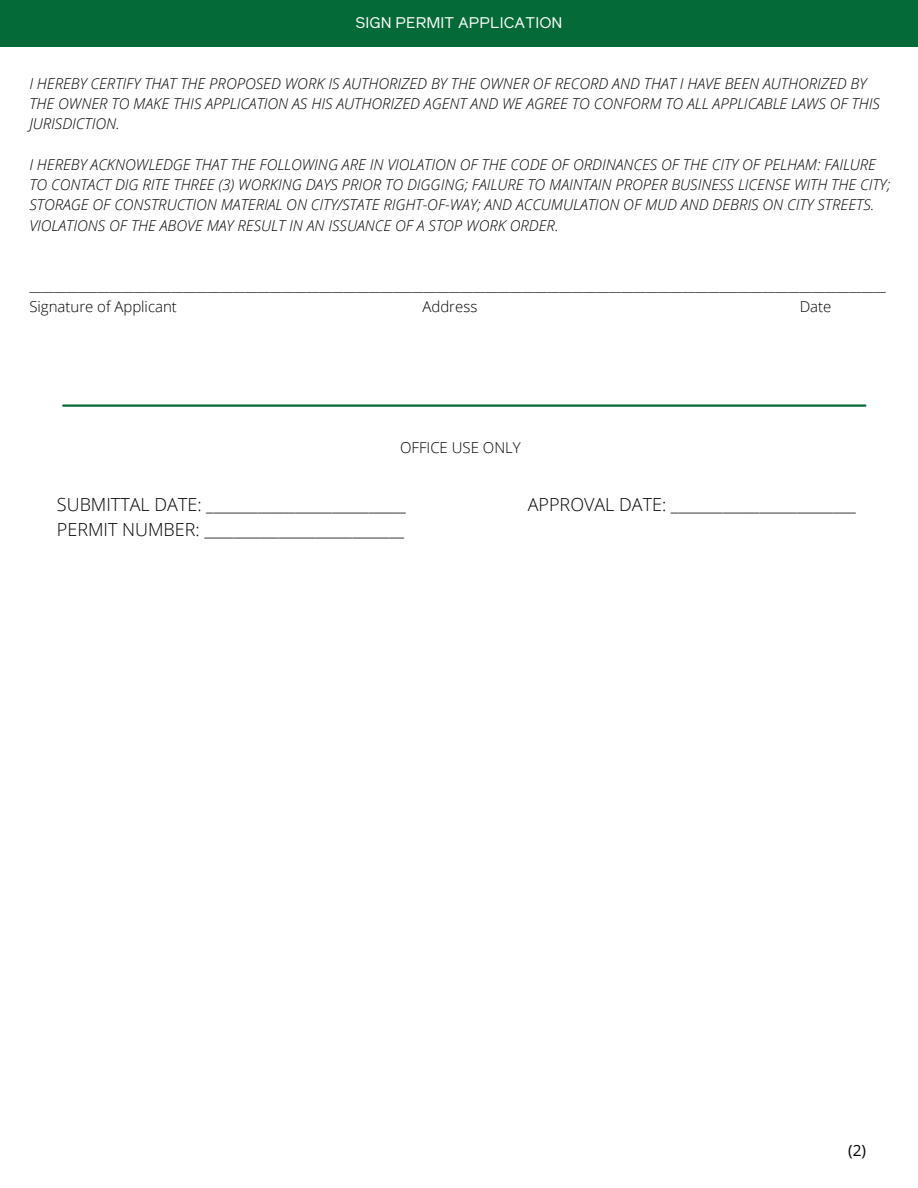
<style>
.page{position:relative;width:918px;height:1188px;background:#fff}
.page>*{position:absolute;margin:0;border:0;box-sizing:border-box;transform-origin:0 0}
.t1{font:300 18px "Open Sans";color:#000}
.t2{font:15.45px "Reader";color:#fff}
.t3{font:15.45px "Open Sans";color:#000}
.t4{font:italic 300 15px/20.2px "Open Sans";color:#000}
.t5{font:300 15px "Open Sans";color:#000}
</style>
<div class="page">
<div style="left:0;top:0;width:918px;height:46px;background:#046a38"></div>
<hr style="left:63px;top:404px;width:802px;height:3px;background:#046a38">
<p class="t2" style="left:355px;top:16px;width:209px">SIGN PERMIT APPLICATION</p>
<p class="t4" style="left:29px;top:73px;width:852px">I HEREBY CERTIFY THAT THE PROPOSED WORK IS AUTHORIZED BY THE OWNER OF RECORD AND THAT I HAVE BEEN AUTHORIZED BY<br>THE OWNER TO MAKE THIS APPLICATION AS HIS AUTHORIZED AGENT AND WE AGREE TO CONFORM TO ALL APPLICABLE LAWS OF THIS<br>JURISDICTION.</p>
<p class="t4" style="left:29px;top:154px;width:862px">I HEREBY ACKNOWLEDGE THAT THE FOLLOWING ARE IN VIOLATION OF THE CODE OF ORDINANCES OF THE CITY OF PELHAM: FAILURE TO CONTACT DIG RITE THREE (3) WORKING DAYS PRIOR TO DIGGING; FAILURE TO MAINTAIN PROPER BUSINESS LICENSE WITH THE CITY; STORAGE OF CONSTRUCTION MATERIAL ON CITY/STATE RIGHT-OF-WAY; AND ACCUMULATION OF MUD AND DEBRIS ON CITY STREETS.<br>VIOLATIONS OF THE ABOVE MAY RESULT IN AN ISSUANCE OF A STOP WORK ORDER.</p>
<p class="t5" style="left:29px;top:275px;width:858px">___________________________________________________________________________________________________________________________________________</p>
<p class="t5" style="left:29px;top:296px;width:149px">Signature of Applicant</p>
<p class="t5" style="left:422px;top:296px;width:56px">Address</p>
<p class="t5" style="left:800px;top:296px;width:33px">Date</p>
<p class="t5" style="left:400px;top:437px;width:122px">OFFICE USE ONLY</p>
<p class="t1" style="left:57px;top:492px;width:351px">SUBMITTAL DATE: ___________________________</p>
<p class="t1" style="left:528px;top:492px;width:330px">APPROVAL DATE: _________________________</p>
<p class="t1" style="left:57px;top:517px;width:349px">PERMIT NUMBER: ___________________________</p>
<p class="t3" style="left:848px;top:1139px;width:19px">(2)</p>
</div>
